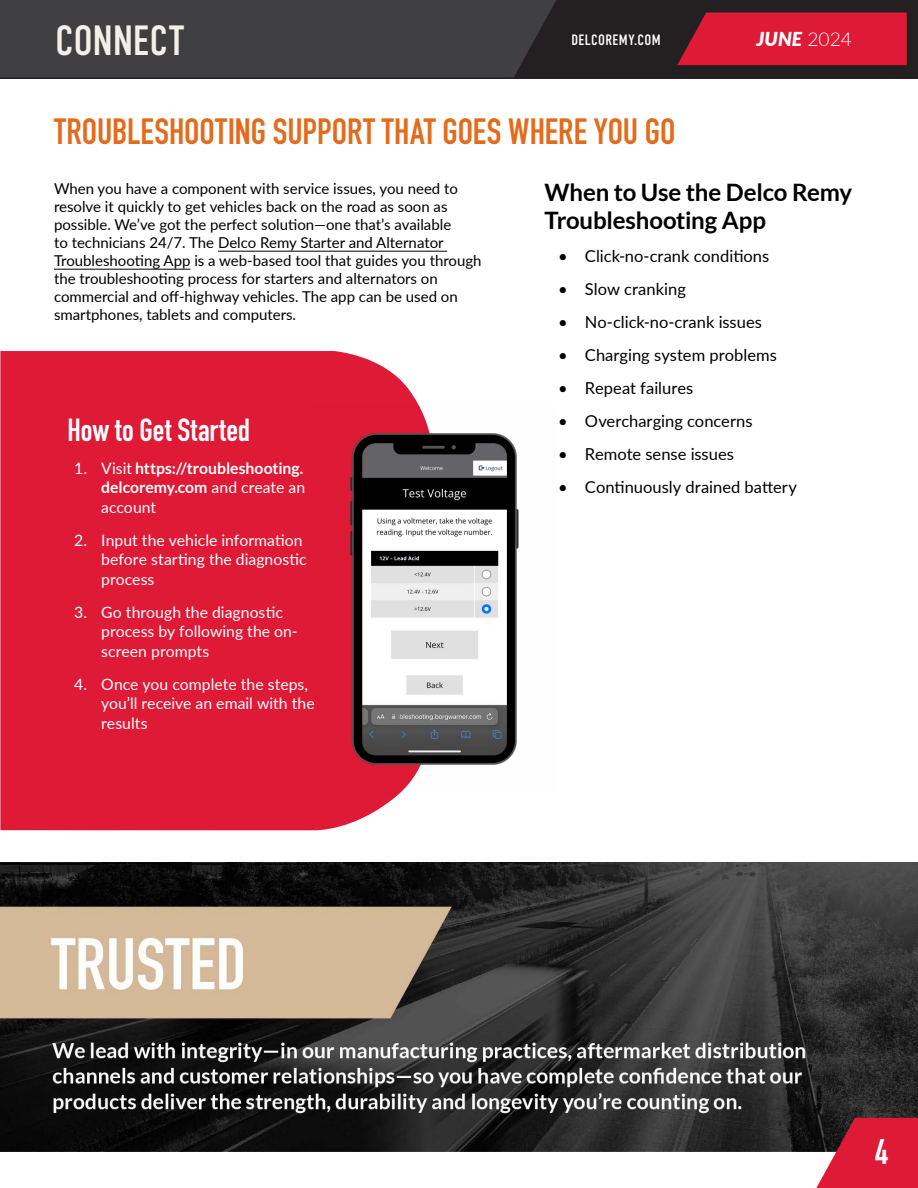
<style>
.page{position:relative;width:918px;height:1188px;background:#fff}
.page>*{position:absolute;margin:0;border:0;box-sizing:border-box;transform-origin:0 0}
.t1{font:42.3px "DIN Condensed";letter-spacing:-.005em;color:#f2f0e8}
.t2{font:700 36px "DIN Condensed";color:#e36b1c}
.t3{font:700 35.1px "DIN Condensed";color:#fff}
.t4{font:700 31.5px "DIN Condensed";letter-spacing:.015em;color:#fff}
.t5{font:700 24px/27.6px "Lato";letter-spacing:-.005em;color:#000}
.t6{font:italic 900 19.2px "Lato";color:#fff}
.t7{font:16.5px "Lato";color:#000}
.t8{font:15.75px/19.5px "Lato";letter-spacing:.005em;color:#fff}
.t9{font:700 15.75px/19.5px "Lato";color:#fff;text-align:justify}
.t10{font:15px/18px "Lato";color:#000}
.t11{font:15px "DIN Condensed";letter-spacing:.025em;color:#fff}
.s1{font-weight:300;font-style:normal}
.s2{font-weight:400}
</style>
<div class="page">
<div style="left:0;top:0;width:918px;height:78px;background:#241f21"></div>
<div style="left:0;top:0;width:556px;height:77px;background:#404042"></div>
<svg style="left:677px;top:12px;width:241px;height:67px"></svg>
<img style="left:0;top:862px;width:918px;height:290px">
<div style="left:0;top:351px;width:419px;height:480px;background:#de1a36"></div>
<hr style="left:218px;top:251px;width:229px;height:1px;background:#000">
<hr style="left:54px;top:269px;width:137px;height:1px;background:#000">
<img style="left:313px;top:405px;width:206px;height:388px">
<svg style="left:816px;top:1118px;width:102px;height:70px;background:#c4253c"></svg>
<h1 class="t1" style="left:55px;top:17px;width:131px">CONNECT</h1>
<p class="t11" style="left:571px;top:31px;width:91px">DELCOREMY.COM</p>
<p class="t6" style="left:757px;top:25px;width:97px">JUNE <span class="s1">2024</span></p>
<h2 class="t2" style="left:54px;top:107px;width:623px">TROUBLESHOOTING SUPPORT THAT GOES WHERE YOU GO</h2>
<h3 class="t5" style="left:544px;top:178px;width:309px">When to Use the Delco Remy<br>Troubleshooting App</h3>
<p class="t7" style="left:558px;top:244px;width:213px">• Click-no-crank conditions</p>
<p class="t7" style="left:558px;top:277px;width:129px">• Slow cranking</p>
<p class="t7" style="left:558px;top:310px;width:205px">• No-click-no-crank issues</p>
<p class="t7" style="left:558px;top:343px;width:220px">• Charging system problems</p>
<p class="t7" style="left:558px;top:376px;width:137px">• Repeat failures</p>
<p class="t7" style="left:558px;top:409px;width:196px">• Overcharging concerns</p>
<p class="t7" style="left:558px;top:442px;width:177px">• Remote sense issues</p>
<p class="t7" style="left:558px;top:475px;width:241px">• Continuously drained battery</p>
<p class="t10" style="left:54px;top:179px;width:429px">When you have a component with service issues, you need to resolve it quickly to get vehicles back on the road as soon as possible. We’ve got the perfect solution—one that’s available<br>to technicians 24/7. The Delco Remy Starter and Alternator Troubleshooting App is a web-based tool that guides you through the troubleshooting process for starters and alternators on commercial and off-highway vehicles. The app can be used on smartphones, tablets and computers.</p>
<h3 class="t4" style="left:68px;top:409px;width:184px">How to Get Started</h3>
<p class="t9" style="left:101px;top:458px;width:205px;text-indent:-27px"><span class="s2">1. Visit</span> https://troubleshooting. delcoremy.com <span class="s2">and create an account</span></p>
<p class="t8" style="left:101px;top:530px;width:207px;text-indent:-27px">2. Input the vehicle information before starting the diagnostic process</p>
<p class="t8" style="left:101px;top:602px;width:198px;text-indent:-27px">3. Go through the diagnostic process by following the on&shy;screen prompts</p>
<p class="t8" style="left:101px;top:674px;width:215px;text-indent:-27px">4. Once you complete the steps, you’ll receive an email with the results</p>
<h3 class="t3" style="left:875px;top:1128px;width:15px">4</h3>
</div>
